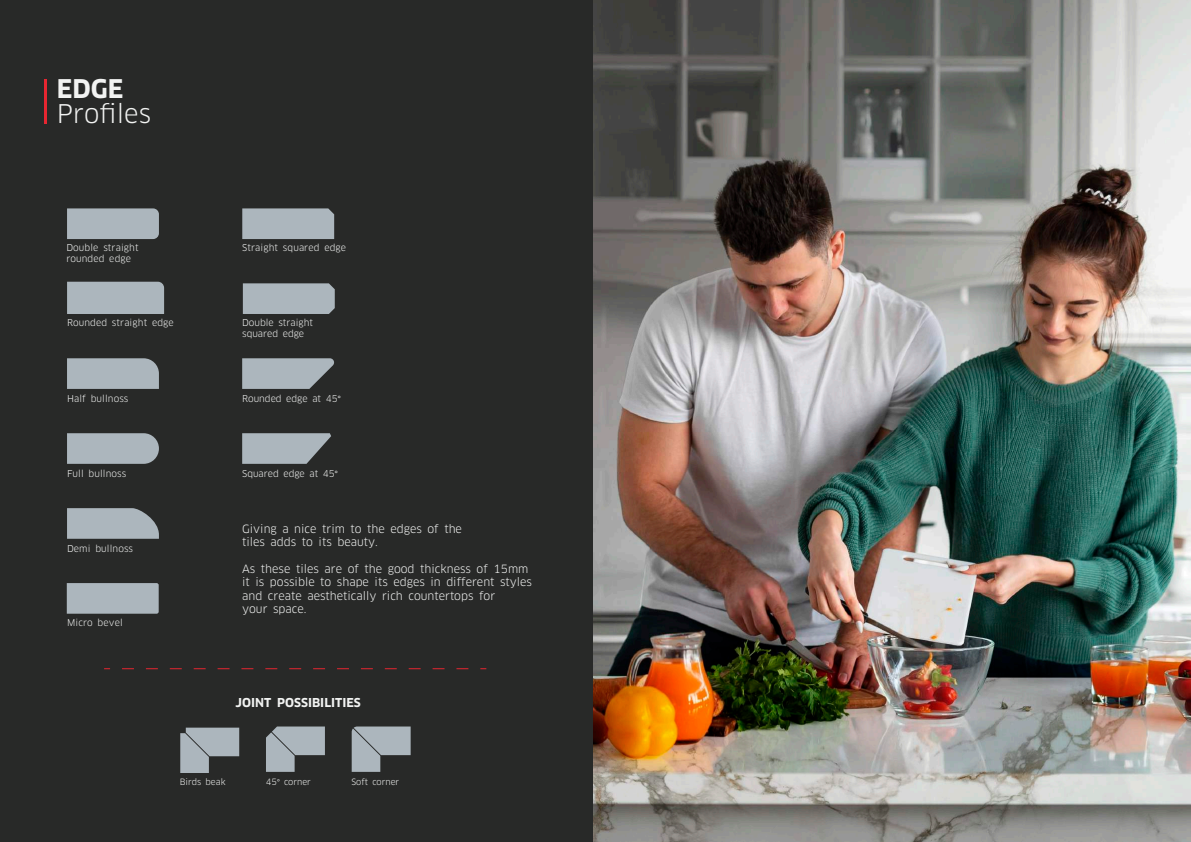
<style>
.page{position:relative;width:1191px;height:842px;background:#fff}
.page>*{position:absolute;margin:0;border:0;box-sizing:border-box;transform-origin:0 0}
.t1{font:25.2px "Clan Pro";color:#f2f3f2}
.t2{font:700 25.2px "Clan Pro";color:#f2f3f2}
.t3{font:700 12px "Clan Pro";color:#f2f3f2}
.t4{font:11.1px/13.4px "Clan Pro";color:#f2f3f2}
.t5{font:9.2px/11px "Clan Pro";letter-spacing:.01em;color:#f2f3f2}
.t6{font:8.5px "Clan Pro";color:#f2f3f2}
.s1{font-family:"Myriad Pro"}
</style>
<div class="page">
<div style="left:0;top:0;width:593px;height:842px;background:#282928"></div>
<img style="left:593px;top:0;width:598px;height:842px">
<hr style="left:44px;top:79px;width:3px;height:44px;background:#e72631">
<svg style="left:352px;top:726px;width:59px;height:46px"></svg>
<svg style="left:266px;top:726px;width:59px;height:46px"></svg>
<svg style="left:180px;top:728px;width:59px;height:45px"></svg>
<div style="left:67px;top:208px;width:92px;height:31px;background:#acb6bd"></div>
<svg style="left:67px;top:358px;width:92px;height:31px;background:#a7b1b8"></svg>
<svg style="left:67px;top:433px;width:92px;height:31px;background:#a5afb5"></svg>
<svg style="left:67px;top:508px;width:92px;height:31px;background:#a1aab0"></svg>
<div style="left:67px;top:282px;width:97px;height:32px;background:#acb6bd"></div>
<svg style="left:67px;top:583px;width:92px;height:31px;background:#a9b3ba"></svg>
<div style="left:243px;top:283px;width:92px;height:31px;background:#acb6bd"></div>
<svg style="left:242px;top:358px;width:92px;height:31px;background:#9ba4aa"></svg>
<svg style="left:242px;top:433px;width:89px;height:31px;background:#99a2a8"></svg>
<div style="left:242px;top:208px;width:92px;height:31px;background:#acb6bd"></div>
<svg style="left:122px;top:668px;width:347px;height:1px"></svg>
<h1 class="t2" style="left:57px;top:75px;width:68px">EDGE</h1>
<h1 class="t1" style="left:57px;top:103px;width:96px">Profiles</h1>
<p class="t5" style="left:66px;top:243px;width:74px">Double straight rounded edge</p>
<p class="t5" style="left:242px;top:243px;width:105px">Straight squared edge</p>
<p class="t5" style="left:67px;top:317px;width:108px">Rounded straight edge</p>
<p class="t5" style="left:67px;top:394px;width:63px">Half bullnoss</p>
<p class="t5" style="left:67px;top:469px;width:61px">Full bullnoss</p>
<p class="t5" style="left:67px;top:543px;width:68px">Demi bullnoss</p>
<p class="t5" style="left:67px;top:617px;width:57px">Micro bevel</p>
<p class="t5" style="left:242px;top:317px;width:72px">Double straight squared edge</p>
<p class="t5" style="left:242px;top:394px;width:100px">Rounded edge at 45<span class="s1">°</span></p>
<p class="t5" style="left:242px;top:469px;width:97px">Squared edge at 45<span class="s1">°</span></p>
<p class="t4" style="left:242px;top:523px;width:221px">Giving a nice trim to the edges of the tiles adds to its beauty.</p>
<p class="t4" style="left:242px;top:563px;width:291px">As these tiles are of the good thickness of 15mm it is possible to shape its edges in different styles and create aesthetically rich countertops for<br>your space.</p>
<p class="t3" style="left:235px;top:695px;width:127px">JOINT POSSIBILITIES</p>
<p class="t6" style="left:180px;top:778px;width:47px">Birds beak</p>
<p class="t6" style="left:351px;top:778px;width:49px">Soft corner</p>
<p class="t6" style="left:266px;top:778px;width:47px">45<span class="s1">°</span> corner</p>
</div>
